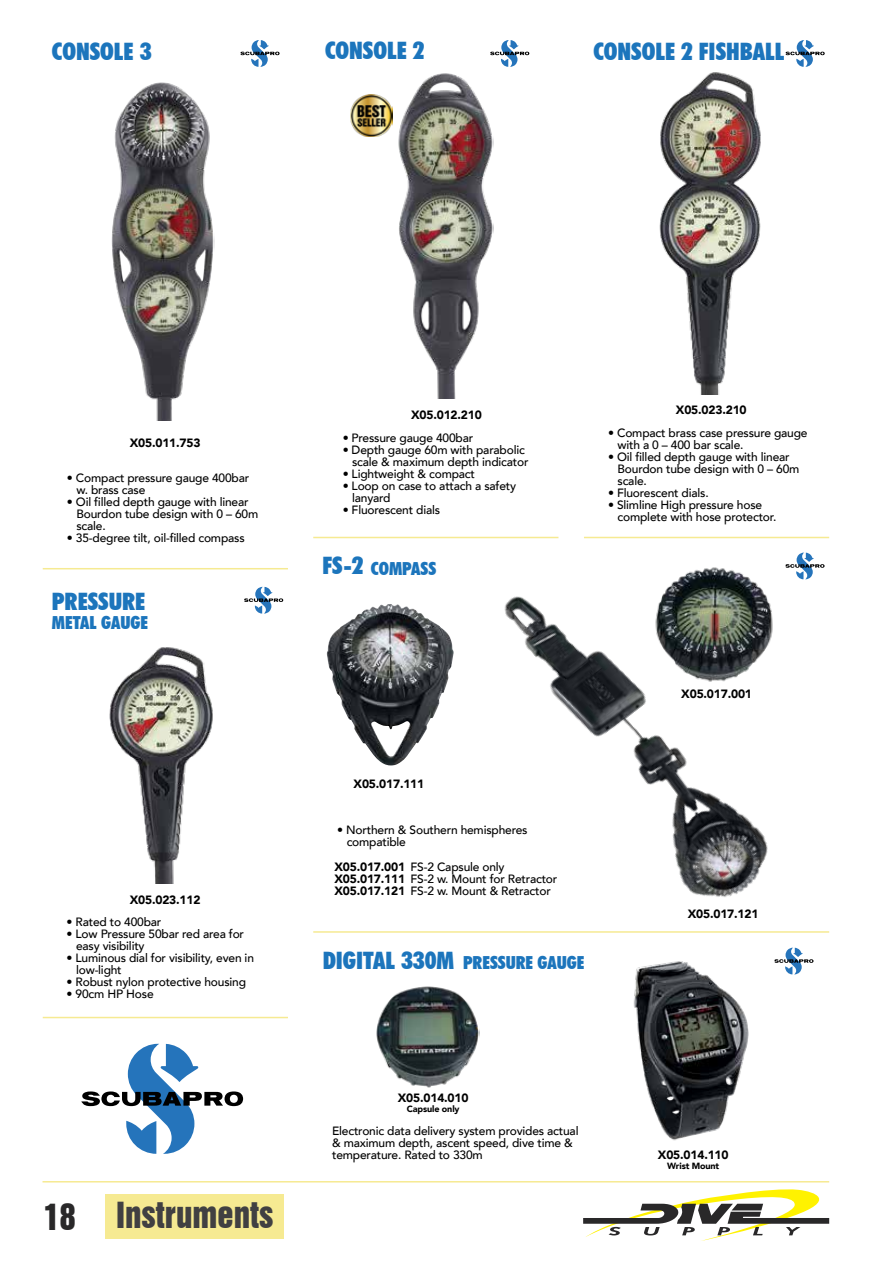
<style>
.page{position:relative;width:893px;height:1263px;background:#fff}
.page>*{position:absolute;margin:0;border:0;box-sizing:border-box;transform-origin:0 0}
.t1{font:33px "Swiss 921 BT Regular A";color:#414042}
.t2{font:900 condensed 24px "Futura BT";color:#1c75bc}
.t3{font:900 condensed 18px "Futura BT";color:#1c75bc}
.t4{font:500 12px/12px "Avenir LT";letter-spacing:-.015em;color:#000}
.t5{font:900 12px "Avenir LT";letter-spacing:-.015em;color:#000}
.t6{font:900 9px "Avenir LT";letter-spacing:-.015em;color:#000}
.s1{color:#292829}
.s2{font-weight:900}
</style>
<div class="page">
<svg style="left:583px;top:1189px;width:247px;height:52px"></svg>
<div style="left:105px;top:1194px;width:178px;height:44px;background:#f6ea92"></div>
<hr style="left:43px;top:1181px;width:786px;height:1px;background:#f6ea92">
<img style="left:327px;top:604px;width:127px;height:161px">
<img style="left:111px;top:82px;width:104px;height:338px">
<img style="left:109px;top:647px;width:104px;height:236px">
<img style="left:633px;top:961px;width:116px;height:180px">
<img style="left:376px;top:986px;width:104px;height:102px">
<img style="left:504px;top:567px;width:269px;height:330px">
<svg style="left:240px;top:40px;width:40px;height:27px"></svg>
<svg style="left:490px;top:40px;width:39px;height:27px"></svg>
<svg style="left:785px;top:553px;width:40px;height:26px"></svg>
<svg style="left:244px;top:587px;width:39px;height:26px"></svg>
<svg style="left:81px;top:1044px;width:162px;height:110px"></svg>
<svg style="left:774px;top:948px;width:39px;height:26px"></svg>
<img style="left:351px;top:94px;width:42px;height:43px">
<svg style="left:785px;top:40px;width:40px;height:27px"></svg>
<img style="left:659px;top:72px;width:102px;height:322px">
<img style="left:398px;top:73px;width:95px;height:325px">
<hr style="left:43px;top:568px;width:245px;height:1px;background:#f6ea92">
<hr style="left:43px;top:1017px;width:245px;height:1px;background:#f6ea92">
<hr style="left:313px;top:537px;width:245px;height:1px;background:#f6ea92">
<hr style="left:313px;top:931px;width:516px;height:2px;background:#f6ea92">
<hr style="left:584px;top:537px;width:245px;height:1px;background:#f6ea92">
<h2 class="t2" style="left:52px;top:37px;width:101px">CONSOLE 3</h2>
<h2 class="t2" style="left:325px;top:36px;width:101px">CONSOLE 2</h2>
<h2 class="t2" style="left:593px;top:37px;width:193px">CONSOLE 2 FISHBALL</h2>
<p class="t5" style="left:130px;top:436px;width:72px">X05.011.753</p>
<p class="t4" style="left:76px;top:472px;width:174px;text-indent:-9px">• Compact pressure gauge 400bar w. brass case</p>
<p class="t4" style="left:76px;top:496px;width:183px;text-indent:-9px">• Oil filled depth gauge with linear<br>Bourdon tube design with 0 – 60m scale.</p>
<p class="t4" style="left:67px;top:532px;width:179px">• 35-degree tilt, oil-filled compass</p>
<h2 class="t2" style="left:52px;top:586px;width:95px">PRESSURE</h2>
<h3 class="t3" style="left:52px;top:612px;width:98px">METAL GAUGE</h3>
<p class="t5" style="left:130px;top:892px;width:72px">X05.023.112</p>
<p class="t4" style="left:67px;top:916px;width:96px">• Rated to 400bar</p>
<p class="t4" style="left:76px;top:928px;width:169px;text-indent:-9px">• Low Pressure 50bar red area for easy visibility</p>
<p class="t4" style="left:76px;top:952px;width:179px;text-indent:-9px">• Luminous dial for visibility, even in low-light</p>
<p class="t4" style="left:67px;top:976px;width:181px">• Robust nylon protective housing</p>
<p class="t4" style="left:67px;top:988px;width:89px">• 90cm HP Hose</p>
<h1 class="t1" style="left:43px;top:1194px;width:232px"><span class="s1">18</span> Instruments</h1>
<p class="t5" style="left:411px;top:407px;width:72px">X05.012.210</p>
<p class="t4" style="left:343px;top:432px;width:132px">• Pressure gauge 400bar</p>
<p class="t4" style="left:352px;top:444px;width:178px;text-indent:-9px">• Depth gauge 60m with parabolic scale &amp; maximum depth indicator</p>
<p class="t4" style="left:343px;top:468px;width:134px">• Lightweight &amp; compact</p>
<p class="t4" style="left:352px;top:480px;width:166px;text-indent:-9px">• Loop on case to attach a safety lanyard</p>
<p class="t4" style="left:343px;top:504px;width:99px">• Fluorescent dials</p>
<h2 class="t2" style="left:323px;top:551px;width:43px">FS-2</h2>
<h3 class="t3" style="left:371px;top:558px;width:67px">COMPASS</h3>
<p class="t5" style="left:676px;top:403px;width:72px">X05.023.210</p>
<p class="t4" style="left:618px;top:427px;width:192px;text-indent:-9px">• Compact brass case pressure gauge with a 0 – 400 bar scale.</p>
<p class="t4" style="left:618px;top:451px;width:183px;text-indent:-9px">• Oil filled depth gauge with linear<br>Bourdon tube design with 0 – 60m scale.</p>
<p class="t4" style="left:608px;top:487px;width:102px">• Fluorescent dials.</p>
<p class="t4" style="left:618px;top:499px;width:160px;text-indent:-9px">• Slimline High pressure hose complete with hose protector.</p>
<p class="t5" style="left:354px;top:776px;width:72px">X05.017.111</p>
<p class="t4" style="left:347px;top:824px;width:182px;text-indent:-9px">• Northern &amp; Southern hemispheres compatible</p>
<p class="t4" style="left:334px;top:861px;width:224px"><span class="s2">X05.017.001</span> FS-2 Capsule only<br><span class="s2">X05.017.111</span> FS-2 w. Mount for Retractor<br><span class="s2">X05.017.121</span> FS-2 w. Mount &amp; Retractor</p>
<h2 class="t2" style="left:323px;top:946px;width:133px">DIGITAL 330M</h2>
<h3 class="t3" style="left:463px;top:951px;width:123px">PRESSURE GAUGE</h3>
<p class="t5" style="left:681px;top:686px;width:72px">X05.017.001</p>
<p class="t5" style="left:688px;top:907px;width:72px">X05.017.121</p>
<p class="t5" style="left:398px;top:1090px;width:72px">X05.014.010</p>
<p class="t6" style="left:407px;top:1103px;width:54px">Capsule only</p>
<p class="t4" style="left:332px;top:1125px;width:248px">Electronic data delivery system provides actual &amp; maximum depth, ascent speed, dive time &amp; temperature. Rated to 330m</p>
<p class="t5" style="left:658px;top:1147px;width:72px">X05.014.110</p>
<p class="t6" style="left:667px;top:1160px;width:53px">Wrist Mount</p>
</div>
